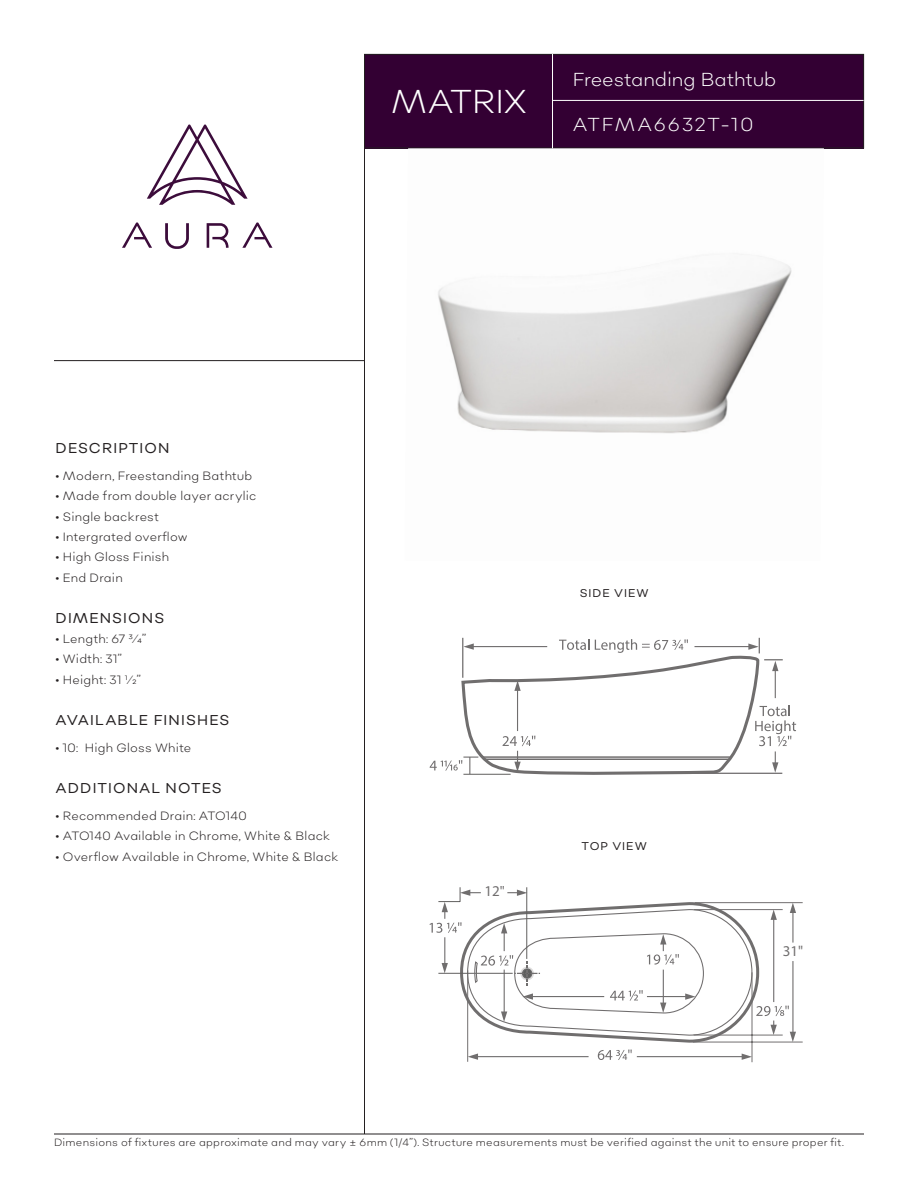
<style>
.page{position:relative;width:918px;height:1188px;background:#fff}
.page>*{position:absolute;margin:0;border:0;box-sizing:border-box;transform-origin:0 0}
.t1{font:300 33px "Sonny Gothic";color:#fff}
.t2{font:300 18.75px "Sonny Gothic";letter-spacing:.01em;color:#fff}
.t3{font:300 18.75px "Sonny Gothic";letter-spacing:.105em;color:#fff}
.t4{font:15px "Myriad Pro";color:#231f20}
.t5{font:14.25px "Sonny Gothic";letter-spacing:.075em;color:#231f20}
.t6{font:300 12px "Sonny Gothic";letter-spacing:.02em;color:#231f20}
.t7{font:11.25px "Sonny Gothic";letter-spacing:.09em;color:#231f20}
.t8{font:300 10.5px "Sonny Gothic";letter-spacing:.025em;color:#231f20}
</style>
<div class="page">
<hr style="left:364px;top:54px;width:1px;height:1080px;background:#231f20">
<svg style="left:165px;top:223px;width:24px;height:26px"></svg>
<svg style="left:207px;top:223px;width:22px;height:25px"></svg>
<svg style="left:122px;top:222px;width:30px;height:26px"></svg>
<svg style="left:242px;top:222px;width:31px;height:26px"></svg>
<svg style="left:147px;top:125px;width:101px;height:80px"></svg>
<hr style="left:54px;top:360px;width:311px;height:1px;background:#231f20">
<hr style="left:54px;top:1134px;width:810px;height:1px;background:#231f20">
<div style="left:364px;top:54px;width:500px;height:94px;background:#303"></div>
<div style="left:364px;top:54px;width:500px;height:94px;border:1px solid #231f20"></div>
<hr style="left:553px;top:100px;width:311px;height:1px;background:#fff">
<img style="left:405px;top:148px;width:419px;height:286px">
<hr style="left:552px;top:54px;width:1px;height:94px;background:#fff">
<svg style="left:430px;top:638px;width:366px;height:137px"></svg>
<svg style="left:598px;top:1050px;width:34px;height:10px"></svg>
<svg style="left:468px;top:1053px;width:10px;height:7px"></svg>
<hr style="left:475px;top:1056px;width:114px;height:1px;background:#231f20">
<svg style="left:742px;top:1054px;width:10px;height:6px"></svg>
<hr style="left:637px;top:1056px;width:111px;height:1px;background:#231f20">
<hr style="left:467px;top:970px;width:1px;height:92px;background:#231f20">
<hr style="left:695px;top:902px;width:108px;height:1px;background:#231f20">
<hr style="left:752px;top:972px;width:1px;height:90px;background:#231f20">
<hr style="left:693px;top:1042px;width:110px;height:1px;background:#231f20">
<svg style="left:430px;top:887px;width:366px;height:157px"></svg>
<p class="t1" style="left:391px;top:81px;width:137px">MATRIX</p>
<p class="t2" style="left:573px;top:67px;width:205px">Freestanding Bathtub</p>
<p class="t3" style="left:573px;top:112px;width:182px">ATFMA6632T-10</p>
<p class="t5" style="left:56px;top:439px;width:115px">DESCRIPTION</p>
<p class="t6" style="left:56px;top:468px;width:198px">• Modern, Freestanding Bathtub</p>
<p class="t6" style="left:56px;top:488px;width:202px">• Made from double layer acrylic</p>
<p class="t6" style="left:56px;top:509px;width:105px">• Single backrest</p>
<p class="t6" style="left:56px;top:529px;width:134px">• Intergrated overflow</p>
<p class="t6" style="left:56px;top:550px;width:115px">• High Gloss Finish</p>
<p class="t6" style="left:56px;top:570px;width:68px">• End Drain</p>
<p class="t5" style="left:56px;top:609px;width:110px">DIMENSIONS</p>
<p class="t6" style="left:56px;top:631px;width:92px">• Length: 67 3/4”</p>
<p class="t6" style="left:56px;top:652px;width:68px">• Width: 31”</p>
<p class="t6" style="left:56px;top:672px;width:87px">• Height: 31 1/2”</p>
<p class="t5" style="left:56px;top:711px;width:175px">AVAILABLE FINISHES</p>
<p class="t6" style="left:56px;top:740px;width:137px">• 10: High Gloss White</p>
<p class="t5" style="left:56px;top:779px;width:168px">ADDITIONAL NOTES</p>
<p class="t6" style="left:56px;top:808px;width:193px">• Recommended Drain: ATO140</p>
<p class="t6" style="left:56px;top:828px;width:276px">• ATO140 Available in Chrome, White &amp; Black</p>
<p class="t6" style="left:56px;top:849px;width:284px">• Overflow Available in Chrome, White &amp; Black</p>
<p class="t7" style="left:580px;top:586px;width:71px">SIDE VIEW</p>
<p class="t4" style="left:485px;top:882px;width:22px">12"</p>
<p class="t7" style="left:582px;top:839px;width:67px">TOP VIEW</p>
<p class="t4" style="left:783px;top:942px;width:22px">31"</p>
<p class="t8" style="left:54px;top:1135px;width:791px">Dimensions of fixtures are approximate and may vary ± 6mm (1/4”). Structure measurements must be verified against the unit to ensure proper fit.</p>
</div>
